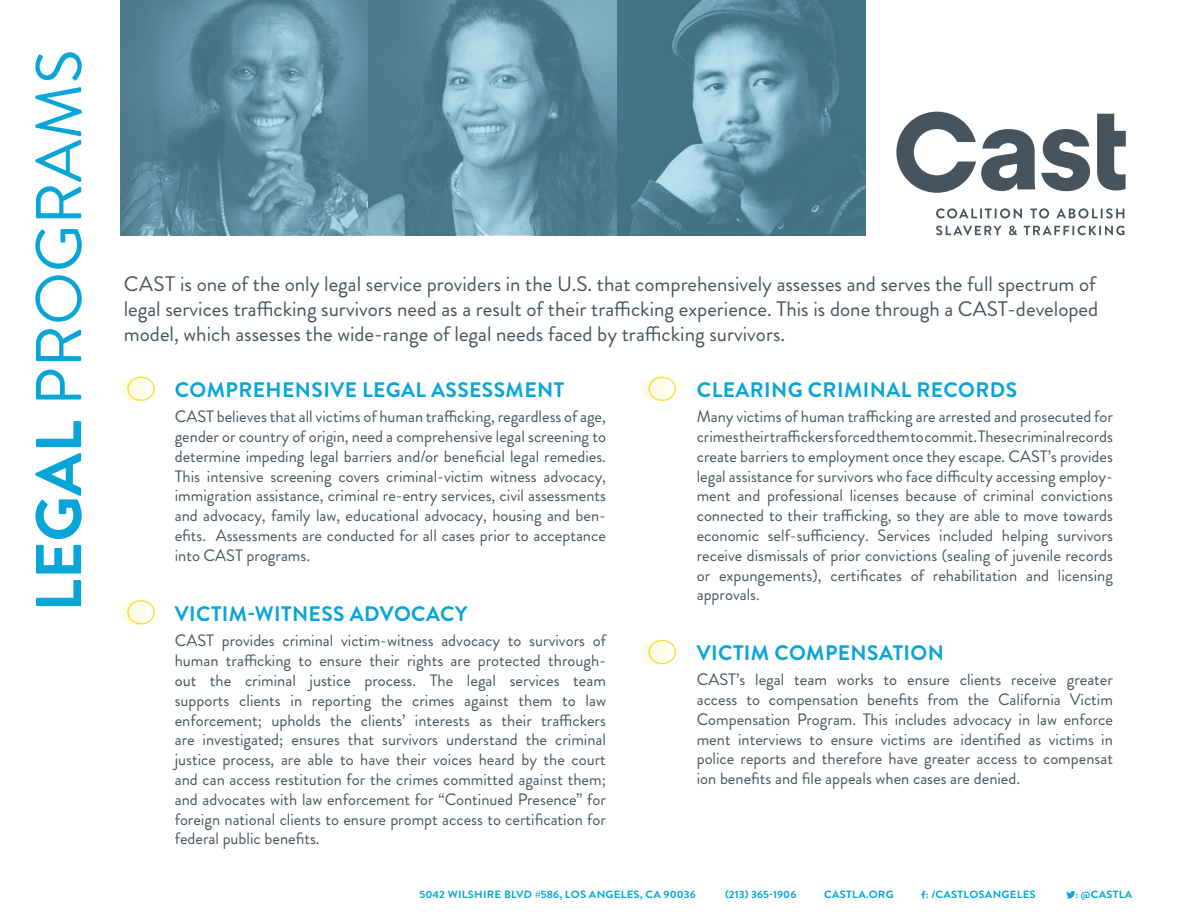
<style>
.page{position:relative;width:1188px;height:918px;background:#fff}
.page>*{position:absolute;margin:0;border:0;box-sizing:border-box;transform-origin:0 0}
.t1{font:64.5px "Brandon Grotesque";color:#08a6d8}
.t2{font:21px/25.2px "Brandon Grotesque";color:#47545e;text-align:justify}
.t3{font:700 21px "Brandon Grotesque";letter-spacing:.02em;color:#08a6d8}
.t4{font:16.5px/19.8px "Brandon Grotesque";color:#47545e;text-align:justify}
.t5{font:700 10.5px "Brandon Grotesque";letter-spacing:.025em;color:#08a6d8;scale:1.07 1}
.t6{font:700 10.5px "Brandon Grotesque";letter-spacing:.005em;color:#08a6d8;scale:1.07 1}
.s1{font-weight:700}
.s2{font-size:9px}
</style>
<div class="page">
<svg style="left:121px;top:0;width:248px;height:235px;background:#608ea0"></svg>
<svg style="left:369px;top:0;width:248px;height:235px;background:#6390a2"></svg>
<svg style="left:618px;top:0;width:248px;height:235px;background:#598899"></svg>
<svg style="left:1066px;top:891px;width:9px;height:7px"></svg>
<svg style="left:921px;top:891px;width:4px;height:8px"></svg>
<svg style="left:642px;top:378px;width:26px;height:23px"></svg>
<div style="left:648px;top:376px;width:28px;height:25px;border:2px solid #fae13f;border-radius:50%"></div>
<svg style="left:936px;top:208px;width:86px;height:11px"></svg>
<svg style="left:1030px;top:208px;width:19px;height:11px"></svg>
<svg style="left:1056px;top:208px;width:68px;height:11px"></svg>
<svg style="left:936px;top:226px;width:66px;height:9px"></svg>
<svg style="left:1009px;top:226px;width:8px;height:9px"></svg>
<svg style="left:1024px;top:226px;width:101px;height:9px"></svg>
<svg style="left:1097px;top:114px;width:29px;height:76px"></svg>
<svg style="left:1041px;top:129px;width:49px;height:62px"></svg>
<svg style="left:896px;top:112px;width:139px;height:81px"></svg>
<svg style="left:121px;top:378px;width:26px;height:23px"></svg>
<div style="left:127px;top:376px;width:28px;height:25px;border:2px solid #fae13f;border-radius:50%"></div>
<svg style="left:121px;top:602px;width:26px;height:23px"></svg>
<div style="left:127px;top:600px;width:28px;height:25px;border:2px solid #fae13f;border-radius:50%"></div>
<svg style="left:642px;top:641px;width:26px;height:23px"></svg>
<div style="left:648px;top:640px;width:28px;height:24px;border:2px solid #fae13f;border-radius:50%"></div>
<p class="t1" style="left:15px;top:612px;width:564px;rotate:-90deg"><span class="s1">LEGAL</span> PROGRAMS</p>
<p class="t2" style="left:124px;top:271px;width:976px">CAST is one of the only legal service providers in the U.S. that comprehensively assesses and serves the full spectrum of legal services trafficking survivors need as a result of their trafficking experience. This is done through a CAST-developed model, which assesses the wide-range of legal needs faced by trafficking survivors.</p>
<p class="t3" style="left:175px;top:375px;width:391px">COMPREHENSIVE LEGAL ASSESSMENT</p>
<p class="t4" style="left:175px;top:407px;width:433px">CAST believes that all victims of human trafficking, regardless of age, gender or country of origin, need a comprehensive legal screening to determine impeding legal barriers and/or beneficial legal remedies.<br>This intensive screening covers criminal-victim witness advocacy, immigration assistance, criminal re-entry services, civil assessments and advocacy, family law, educational advocacy, housing and ben&shy;efits. Assessments are conducted for all cases prior to acceptance into CAST programs.</p>
<p class="t3" style="left:175px;top:599px;width:294px">VICTIM-WITNESS ADVOCACY</p>
<p class="t4" style="left:175px;top:631px;width:433px">CAST provides criminal victim-witness advocacy to survivors of human trafficking to ensure their rights are protected through&shy;out the criminal justice process. The legal services team supports clients in reporting the crimes against them to law enforcement; upholds the clients’ interests as their traffickers are investigated; ensures that survivors understand the criminal justice process, are able to have their voices heard by the court and can access restitution for the crimes committed against them; and advocates with law enforcement for “Continued Presence” for foreign national clients to ensure prompt access to certification for federal public benefits.</p>
<p class="t3" style="left:697px;top:375px;width:322px">CLEARING CRIMINAL RECORDS</p>
<p class="t4" style="left:697px;top:407px;width:418px">Many victims of human trafficking are arrested and prosecuted for crimes their traffickers forced them to commit. These criminal records create barriers to employment once they escape. CAST’s provides legal assistance for survivors who face difficulty accessing employ&shy;ment and professional licenses because of criminal convictions connected to their trafficking, so they are able to move towards economic self-sufficiency. Services included helping survivors receive dismissals of prior convictions (sealing of juvenile records or expungements), certificates of rehabilitation and licensing</p>
<p class="t4" style="left:697px;top:585px;width:65px">approvals.</p>
<p class="t3" style="left:697px;top:638px;width:249px">VICTIM COMPENSATION</p>
<p class="t4" style="left:697px;top:670px;width:418px">CAST’s legal team works to ensure clients receive greater access to compensation benefits from the California Victim Compensation Program. This includes advocacy in law enforce ment interviews to ensure victims are identified as victims in police reports and therefore have greater access to compensat ion benefits and file appeals when cases are denied.</p>
<p class="t5" style="left:420px;top:887px;width:260px">5042 WILSHIRE BLVD #586, LOS ANGELES, CA 90036</p>
<p class="t6" style="left:725px;top:887px;width:68px">(213) 365-1906</p>
<p class="t5" style="left:824px;top:887px;width:66px">CASTLA.ORG</p>
<p class="t5" style="left:926px;top:887px;width:104px">: /CASTLOSANGELES</p>
<p class="t5" style="left:1075px;top:887px;width:55px">: <span class="s2">@</span>CASTLA</p>
</div>
